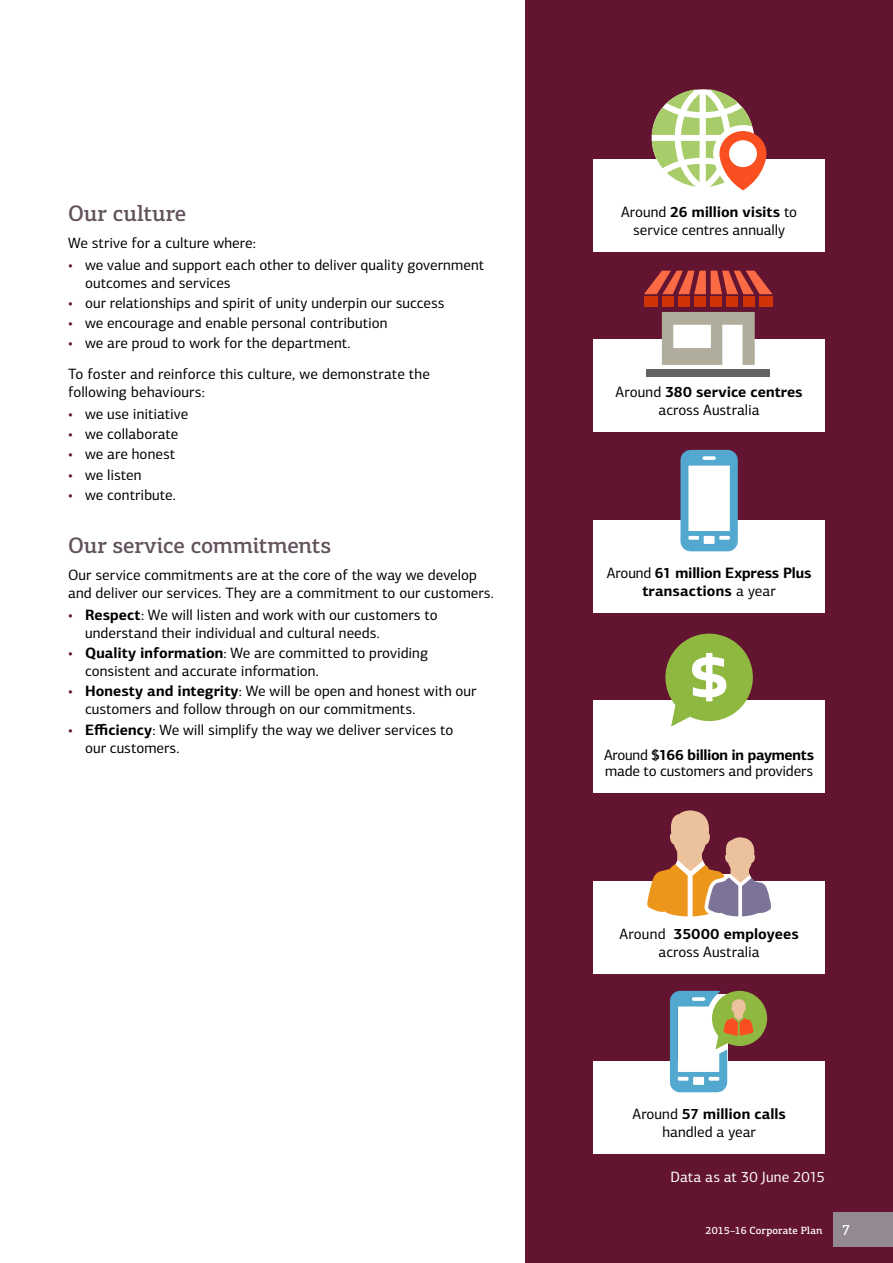
<style>
.page{position:relative;width:893px;height:1263px;background:#fff}
.page>*{position:absolute;margin:0;border:0;box-sizing:border-box;transform-origin:0 0}
.t1{font:500 22.5px "PF Centro Slab Pro";letter-spacing:-.01em;color:#62525c}
.t2{font:15px/18px "PF Centro Sans Pro";color:#000}
.t3{font:700 15px/18px "PF Centro Sans Pro";letter-spacing:-.005em;color:#000;text-align:center}
.t4{font:15px "PF Centro Sans Pro";letter-spacing:-.005em;color:#fff}
.t5{font:500 15px "PF Centro Slab Pro";color:#fff}
.t6{font:500 10.5px "PF Centro Slab Pro";letter-spacing:.005em;color:#fff}
.s1{color:#631430}
.s2{font-weight:700}
.s3{font-weight:400}
</style>
<div class="page">
<div style="left:525px;top:0;width:368px;height:1263px;background:#631430"></div>
<div style="left:593px;top:339px;width:232px;height:93px;background:#fff"></div>
<svg style="left:662px;top:312px;width:93px;height:53px"></svg>
<div style="left:646px;top:370px;width:124px;height:7px;background:#636363"></div>
<div style="left:743px;top:297px;width:11px;height:10px;background:#cf3305"></div>
<div style="left:662px;top:297px;width:12px;height:10px;background:#cf3305"></div>
<div style="left:727px;top:297px;width:11px;height:10px;background:#cf3305"></div>
<div style="left:644px;top:297px;width:14px;height:10px;background:#cf3305"></div>
<div style="left:711px;top:297px;width:11px;height:10px;background:#cf3305"></div>
<div style="left:695px;top:297px;width:11px;height:10px;background:#cf3305"></div>
<div style="left:678px;top:297px;width:12px;height:10px;background:#cf3305"></div>
<div style="left:759px;top:297px;width:13px;height:10px;background:#cf3305"></div>
<svg style="left:644px;top:271px;width:128px;height:23px"></svg>
<div style="left:593px;top:520px;width:232px;height:93px;background:#fff"></div>
<svg style="left:680px;top:450px;width:58px;height:101px;background:#aad1e4"></svg>
<div style="left:593px;top:881px;width:232px;height:93px;background:#fff"></div>
<svg style="left:647px;top:810px;width:124px;height:106px"></svg>
<div style="left:593px;top:1061px;width:232px;height:93px;background:#fff"></div>
<svg style="left:670px;top:991px;width:97px;height:101px"></svg>
<div style="left:833px;top:1212px;width:60px;height:35px;background:#938990"></div>
<div style="left:593px;top:700px;width:232px;height:93px;background:#fff"></div>
<svg style="left:665px;top:634px;width:88px;height:93px"></svg>
<div style="left:593px;top:160px;width:232px;height:92px;background:#fff"></div>
<svg style="left:652px;top:89px;width:114px;height:101px"></svg>
<h1 class="t1" style="left:68px;top:199px;width:120px">Our culture</h1>
<p class="t2" style="left:68px;top:233px;width:189px">We strive for a culture where:</p>
<p class="t2" style="left:85px;top:256px;width:401px;text-indent:-17px"><span class="s1">•</span> we value and support each other to deliver quality government outcomes and services</p>
<p class="t2" style="left:68px;top:294px;width:378px"><span class="s1">•</span> our relationships and spirit of unity underpin our success</p>
<p class="t2" style="left:68px;top:314px;width:321px"><span class="s1">•</span> we encourage and enable personal contribution</p>
<p class="t2" style="left:68px;top:328px;width:364px;line-height:30.8px"><span class="s1">•</span> we are proud to work for the department.<br>To foster and reinforce this culture, we demonstrate the</p>
<p class="t2" style="left:68px;top:383px;width:138px">following behaviours:</p>
<p class="t2" style="left:68px;top:405px;width:122px"><span class="s1">•</span> we use initiative</p>
<p class="t2" style="left:68px;top:425px;width:112px"><span class="s1">•</span> we collaborate</p>
<p class="t2" style="left:68px;top:445px;width:109px"><span class="s1">•</span> we are honest</p>
<p class="t2" style="left:68px;top:465px;width:75px"><span class="s1">•</span> we listen</p>
<p class="t2" style="left:68px;top:486px;width:108px"><span class="s1">•</span> we contribute.</p>
<h1 class="t1" style="left:68px;top:532px;width:265px">Our service commitments</h1>
<p class="t2" style="left:68px;top:566px;width:426px">Our service commitments are at the core of the way we develop and deliver our services. They are a commitment to our customers.</p>
<p class="t2" style="left:85px;top:606px;width:354px;text-indent:-17px"><span class="s1">•</span> <span class="s2">Respect</span>: We will listen and work with our customers to understand their individual and cultural needs.</p>
<p class="t2" style="left:85px;top:644px;width:345px;text-indent:-17px"><span class="s1">•</span> <span class="s2">Quality information</span>: We are committed to providing consistent and accurate information.</p>
<p class="t2" style="left:85px;top:682px;width:393px;text-indent:-17px"><span class="s1">•</span> <span class="s2">Honesty and integrity</span>: We will be open and honest with our customers and follow through on our commitments.</p>
<p class="t2" style="left:85px;top:720px;width:370px;text-indent:-17px"><span class="s1">•</span> <span class="s2">Efficiency</span>: We will simplify the way we deliver services to our customers.</p>
<p class="t2" style="left:621px;top:203px;width:178px;text-align:center">Around <span class="s2">26 million visits</span> to service centres annually</p>
<p class="t2" style="left:616px;top:383px;width:188px;text-align:center">Around <span class="s2">380 service centres </span>across Australia</p>
<p class="t3" style="left:607px;top:564px;width:206px"><span class="s3">Around</span> 61 million Express Plus transactions <span class="s3">a year</span></p>
<p class="t2" style="left:604px;top:746px;width:212px;line-height:16.5px">Around <span class="s2">$166 billion in payments </span>made to customers and providers</p>
<p class="t2" style="left:619px;top:925px;width:181px;text-align:center">Around <span class="s2">35000 employees </span>across Australia</p>
<p class="t2" style="left:632px;top:1105px;width:155px;text-align:center">Around <span class="s2">57 million calls </span>handled a year</p>
<p class="t4" style="left:670px;top:1167px;width:156px">Data as at 30 June 2015</p>
<p class="t6" style="left:706px;top:1223px;width:118px">2015–16 Corporate Plan</p>
<p class="t5" style="left:842px;top:1220px;width:10px">7</p>
</div>
